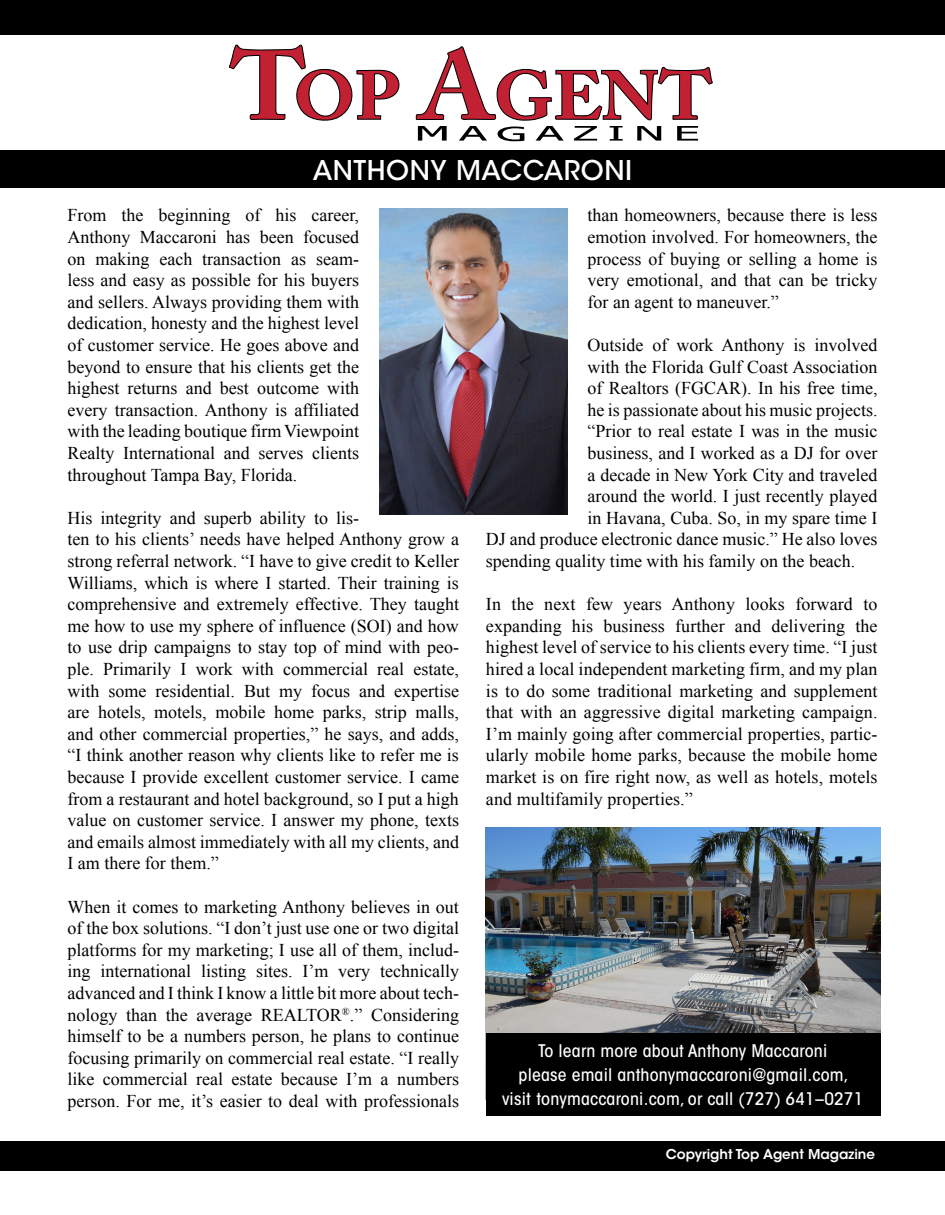
<style>
.page{position:relative;width:945px;height:1215px;background:#fff}
.page>*{position:absolute;margin:0;border:0;box-sizing:border-box;transform-origin:0 0}
.NAME{font:500 27px "ITC Avant Garde Std";letter-spacing:.02em;color:#fff}
.body_hypenate{font:18px/21.6px "Times New Roman";color:#000;text-align:justify}
.For_More_Info{font:500 condensed 17.25px/24px "ITC Avant Garde Std";letter-spacing:.01em;color:#fff;text-align:center;scale:1.05 1}
.t1{font:600 13.5px "ITC Avant Garde Std";color:#fff}
</style>
<div class="page">
<svg style="left:229px;top:44px;width:171px;height:77px"></svg>
<svg style="left:415px;top:46px;width:298px;height:96px"></svg>
<div style="left:0;top:0;width:945px;height:35px;background:#000"></div>
<div style="left:0;top:1141px;width:945px;height:29px;background:#000"></div>
<div style="left:0;top:150px;width:945px;height:38px;background:#000"></div>
<img style="left:486px;top:827px;width:394px;height:207px">
<div style="left:486px;top:1034px;width:394px;height:82px;background:#000"></div>
<div style="left:501px;top:1042px;width:368px;height:75px;background:#000"></div>
<img style="left:379px;top:209px;width:188px;height:306px">
<p class="NAME" style="left:313px;top:154px;width:321px">ANTHONY MACCARONI</p>
<p class="body_hypenate" style="left:68px;top:204px;width:293px">From the beginning of his career, Anthony Maccaroni has been focused on making each transaction as seam&shy;less and easy as possible for his buyers and sellers. Always providing them with dedication, honesty and the highest level of customer service. He goes above and beyond to ensure that his clients get the highest returns and best outcome with every transaction. Anthony is affiliated with the leading boutique firm Viewpoint Realty International and serves clients throughout Tampa Bay, Florida.</p>
<p class="body_hypenate" style="left:68px;top:507px;width:393px;text-align:left">His integrity and superb ability to lis-<br>ten to his clients’ needs have helped Anthony grow a strong referral network. “I have to give credit to Keller Williams, which is where I started. Their training is comprehensive and extremely effective. They taught me how to use my sphere of influence (SOI) and how to use drip campaigns to stay top of mind with peo&shy;ple. Primarily I work with commercial real estate, with some residential. But my focus and expertise are hotels, motels, mobile home parks, strip malls, and other commercial properties,” he says, and adds, “I think another reason why clients like to refer me is because I provide excellent customer service. I came from a restaurant and hotel background, so I put a high value on customer service. I answer my phone, texts and emails almost immediately with all my clients, and I am there for them.”</p>
<p class="body_hypenate" style="left:68px;top:895px;width:393px">When it comes to marketing Anthony believes in out of the box solutions. “I don’t just use one or two digital platforms for my marketing; I use all of them, includ&shy;ing international listing sites. I’m very technically advanced and I think I know a little bit more about tech&shy;nology than the average REALTOR<sup>®</sup>.” Considering himself to be a numbers person, he plans to continue focusing primarily on commercial real estate. “I really like commercial real estate because I’m a numbers person. For me, it’s easier to deal with professionals</p>
<p class="body_hypenate" style="left:588px;top:204px;width:291px">than homeowners, because there is less emotion involved. For homeowners, the process of buying or selling a home is very emotional, and that can be tricky for an agent to maneuver.”</p>
<p class="body_hypenate" style="left:588px;top:334px;width:291px">Outside of work Anthony is involved</p>
<p class="body_hypenate" style="left:588px;top:355px;width:291px">with the Florida Gulf Coast Association</p>
<p class="body_hypenate" style="left:588px;top:377px;width:291px">of Realtors (FGCAR). In his free time,</p>
<p class="body_hypenate" style="left:588px;top:399px;width:291px">he is passionate about his music projects.</p>
<p class="body_hypenate" style="left:588px;top:420px;width:291px">“Prior to real estate I was in the music</p>
<p class="body_hypenate" style="left:588px;top:442px;width:291px">business, and I worked as a DJ for over</p>
<p class="body_hypenate" style="left:588px;top:463px;width:291px">a decade in New York City and traveled</p>
<p class="body_hypenate" style="left:588px;top:485px;width:291px">around the world. I just recently played</p>
<p class="body_hypenate" style="left:588px;top:507px;width:291px">in Havana, Cuba. So, in my spare time I</p>
<p class="body_hypenate" style="left:486px;top:528px;width:393px">DJ and produce electronic dance music.” He also loves</p>
<p class="body_hypenate" style="left:486px;top:550px;width:371px">spending quality time with his family on the beach.</p>
<p class="body_hypenate" style="left:486px;top:593px;width:393px">In the next few years Anthony looks forward to expanding his business further and delivering the highest level of service to his clients every time. “I just hired a local independent marketing firm, and my plan is to do some traditional marketing and supplement that with an aggressive digital marketing campaign.<br>I’m mainly going after commercial properties, partic&shy;ularly mobile home parks, because the mobile home market is on fire right now, as well as hotels, motels and multifamily properties.”</p>
<p class="For_More_Info" style="left:519px;top:1038px;width:316px">To learn more about Anthony Maccaroni please email anthonymaccaroni@gmail.com,</p>
<p class="For_More_Info" style="left:502px;top:1086px;width:346px">visit tonymaccaroni.com, or call (727) 641–0271</p>
<p class="t1" style="left:666px;top:1146px;width:211px">Copyright Top Agent Magazine</p>
</div>
